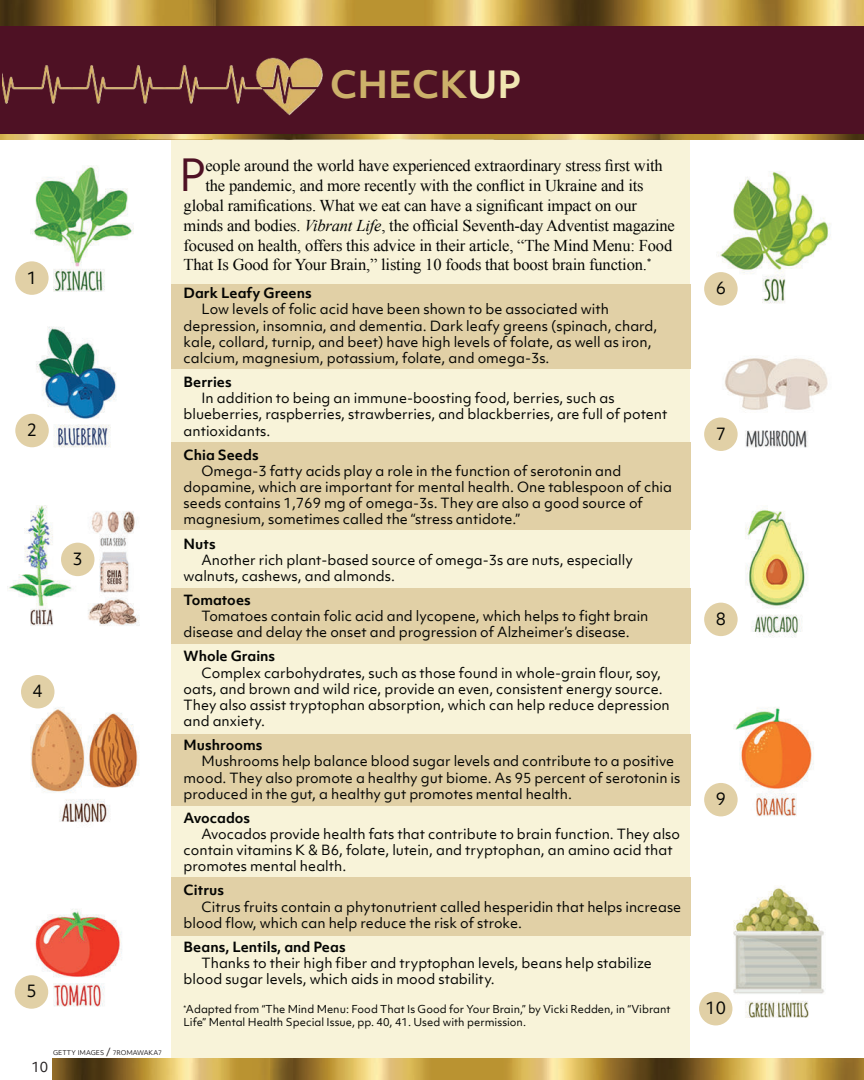
<style>
.page{position:relative;width:864px;height:1080px;background:#fff}
.page>*{position:absolute;margin:0;border:0;box-sizing:border-box;transform-origin:0 0}
.t1{font:42.6px "Objektiv Mk 1";color:#4e1124}
.t2{font:700 36px "Objektiv Mk 2";color:#ccb16a}
.t3{font:16.5px "Times New Roman";letter-spacing:-.01em;color:#040503}
.t4{font:16.5px "Objektiv Mk 1";color:#040503}
.t5{font:13.5px/16.2px "Objektiv Mk 1";color:#040503}
.t6{font:700 13.5px "Objektiv Mk 1";color:#040503}
.t7{font:13.5px "Objektiv Mk 3";color:#231f20}
.t8{font:10.5px/12.6px "Objektiv Mk 1";color:#040503}
.t9{font:6.3px "Objektiv Mk 3";color:#231f20}
.s1{color:#f0e5b2}
.s2{font-size:9px}
.s3{font-size:6px}
.s4{font-style:italic}
</style>
<div class="page">
<img style="left:53px;top:1077px;width:811px;height:3px">
<img style="left:8px;top:139px;width:856px;height:938px">
<div style="left:171px;top:284px;width:519px;height:85px;background:#e1d0a6"></div>
<img style="left:0;top:134px;width:864px;height:5px">
<div style="left:0;top:0;width:864px;height:134px;background:#4e1124"></div>
<img style="left:2px;top:57px;width:321px;height:58px">
<img style="left:0;top:0;width:864px;height:25px">
<div style="left:171px;top:443px;width:519px;height:87px;background:#e1d0a6"></div>
<div style="left:171px;top:588px;width:519px;height:55px;background:#e1d0a6"></div>
<div style="left:171px;top:734px;width:519px;height:72px;background:#e1d0a6"></div>
<div style="left:171px;top:877px;width:519px;height:58px;background:#e1d0a6"></div>
<div style="left:15px;top:261px;width:34px;height:34px;background:#e1d0a6;border-radius:50%"></div>
<div style="left:15px;top:414px;width:34px;height:33px;background:#e1d0a6;border-radius:50%"></div>
<div style="left:61px;top:543px;width:34px;height:33px;background:#e1d0a6;border-radius:50%"></div>
<div style="left:21px;top:675px;width:34px;height:33px;background:#e1d0a6;border-radius:50%"></div>
<div style="left:15px;top:975px;width:33px;height:34px;background:#e1d0a6;border-radius:50%"></div>
<div style="left:704px;top:272px;width:34px;height:34px;background:#e1d0a6;border-radius:50%"></div>
<div style="left:704px;top:418px;width:34px;height:33px;background:#e1d0a6;border-radius:50%"></div>
<div style="left:704px;top:603px;width:34px;height:33px;background:#e1d0a6;border-radius:50%"></div>
<div style="left:704px;top:783px;width:34px;height:33px;background:#e1d0a6;border-radius:50%"></div>
<div style="left:699px;top:992px;width:33px;height:33px;background:#e1d0a6;border-radius:50%"></div>
<h2 class="t2" style="left:330px;top:68px;width:192px">CHECK<span class="s1">UP</span></h2>
<p class="t4" style="left:27px;top:270px;width:12px">1</p>
<p class="t4" style="left:27px;top:423px;width:12px">2</p>
<p class="t4" style="left:73px;top:551px;width:12px">3</p>
<p class="t4" style="left:33px;top:684px;width:12px">4</p>
<p class="t4" style="left:26px;top:984px;width:12px">5</p>
<p class="t9" style="left:53px;top:1050px;width:110px">GETTY IMAGES <span class="s2">/</span> <span class="s3">7</span>ROMAWAKA<span class="s3">7</span></p>
<p class="t7" style="left:32px;top:1059px;width:18px">10</p>
<h1 class="t1" style="left:179px;top:156px;width:28px">P</h1>
<p class="t3" style="left:205px;top:155px;width:459px">eople around the world have experienced extraordinary stress first with</p>
<p class="t3" style="left:205px;top:175px;width:440px">the pandemic, and more recently with the conflict in Ukraine and its</p>
<p class="t3" style="left:184px;top:194px;width:455px">global ramifications. What we eat can have a significant impact on our</p>
<p class="t3" style="left:184px;top:219px;width:493px">minds and bodies. <span class="s4">Vibrant Life</span>, the official Seventh-day Adventist magazine</p>
<p class="t3" style="left:184px;top:239px;width:490px">focused on health, offers this advice in their article, “The Mind Menu: Food</p>
<p class="t3" style="left:184px;top:254px;width:469px">That Is Good for Your Brain,” listing 10 foods that boost brain function.<sup>*</sup></p>
<p class="t6" style="left:184px;top:287px;width:130px">Dark Leafy Greens</p>
<p class="t5" style="left:184px;top:302px;width:475px;text-indent:18px">Low levels of folic acid have been shown to be associated with depression, insomnia, and dementia. Dark leafy greens (spinach, chard, kale, collard, turnip, and beet) have high levels of folate, as well as iron, calcium, magnesium, potassium, folate, and omega-3s.</p>
<p class="t6" style="left:184px;top:376px;width:50px">Berries</p>
<p class="t5" style="left:184px;top:391px;width:485px;text-indent:18px">In addition to being an immune-boosting food, berries, such as blueberries, raspberries, strawberries, and blackberries, are full of potent antioxidants.</p>
<p class="t6" style="left:184px;top:449px;width:77px">Chia Seeds</p>
<p class="t5" style="left:184px;top:464px;width:490px;text-indent:18px">Omega-3 fatty acids play a role in the function of serotonin and dopamine, which are important for mental health. One tablespoon of chia seeds contains 1,769 mg of omega-3s. They are also a good source of magnesium, sometimes called the “stress antidote.”</p>
<p class="t6" style="left:184px;top:538px;width:34px">Nuts</p>
<p class="t5" style="left:184px;top:553px;width:451px;text-indent:18px">Another rich plant-based source of omega-3s are nuts, especially walnuts, cashews, and almonds.</p>
<p class="t6" style="left:184px;top:594px;width:69px">Tomatoes</p>
<p class="t5" style="left:184px;top:608px;width:466px;text-indent:18px">Tomatoes contain folic acid and lycopene, which helps to fight brain disease and delay the onset and progression of Alzheimer’s disease.</p>
<p class="t6" style="left:184px;top:650px;width:93px">Whole Grains</p>
<p class="t5" style="left:184px;top:664px;width:488px;text-indent:18px">Complex carbohydrates, such as those found in whole-grain flour, soy, oats, and brown and wild rice, provide an even, consistent energy source.<br>They also assist tryptophan absorption, which can help reduce depression and anxiety.</p>
<p class="t6" style="left:184px;top:739px;width:80px">Mushrooms</p>
<p class="t5" style="left:184px;top:754px;width:498px;text-indent:18px">Mushrooms help balance blood sugar levels and contribute to a positive mood. They also promote a healthy gut biome. As 95 percent of serotonin is produced in the gut, a healthy gut promotes mental health.</p>
<p class="t6" style="left:184px;top:812px;width:68px">Avocados</p>
<p class="t5" style="left:184px;top:827px;width:498px;text-indent:18px">Avocados provide health fats that contribute to brain function. They also contain vitamins K &amp; B6, folate, lutein, and tryptophan, an amino acid that promotes mental health.</p>
<p class="t6" style="left:184px;top:884px;width:42px">Citrus</p>
<p class="t5" style="left:184px;top:900px;width:499px;text-indent:18px">Citrus fruits contain a phytonutrient called hesperidin that helps increase blood flow, which can help reduce the risk of stroke.</p>
<p class="t6" style="left:184px;top:941px;width:164px">Beans, Lentils, and Peas</p>
<p class="t5" style="left:184px;top:955px;width:470px;text-indent:18px">Thanks to their high fiber and tryptophan levels, beans help stabilize blood sugar levels, which aids in mood stability.</p>
<p class="t8" style="left:184px;top:1004px;width:489px"><sup>*</sup>Adapted from “The Mind Menu: Food That Is Good for Your Brain,” by Vicki Redden, in “Vibrant<br>Life” Mental Health Special Issue, pp. 40, 41. Used with permission.</p>
<p class="t4" style="left:716px;top:281px;width:12px">6</p>
<p class="t4" style="left:716px;top:426px;width:12px">7</p>
<p class="t4" style="left:716px;top:611px;width:12px">8</p>
<p class="t4" style="left:716px;top:792px;width:12px">9</p>
<p class="t4" style="left:706px;top:1001px;width:22px">10</p>
</div>
